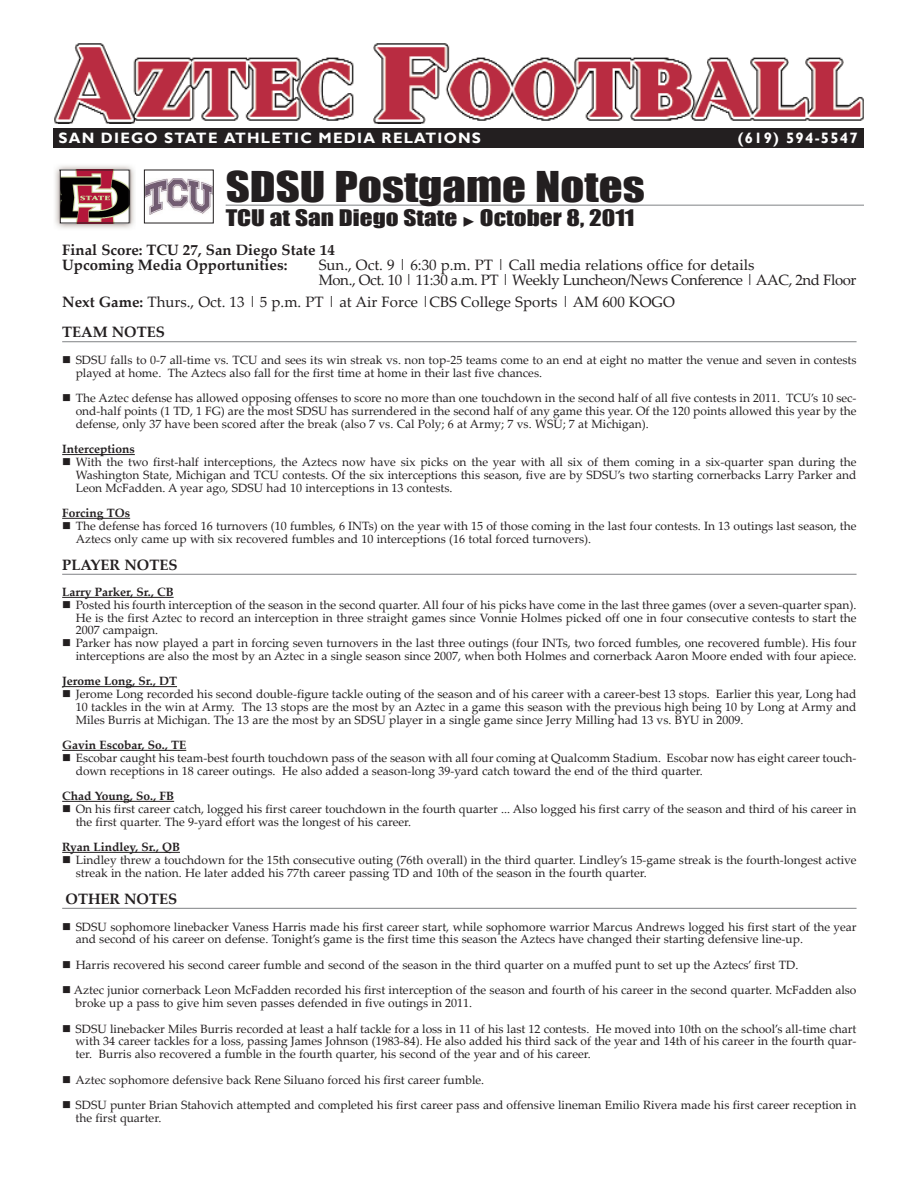
<style>
.page{position:relative;width:918px;height:1188px;background:#fff}
.page>*{position:absolute;margin:0;border:0;box-sizing:border-box;transform-origin:0 0}
.t1{font:39px "Impact";color:#231f20;scale:1.2 1}
.t2{font:21px "Impact";color:#231f20;scale:1.2 1}
.t3{font:15px/15px "Palatino Linotype";letter-spacing:-.025em;color:#231f20}
.t4{font:700 15px/15px "Palatino Linotype";color:#231f20}
.t5{font:15px/30px "Palatino Linotype";color:#231f20}
.t6{font:700 15px "Gill Sans";letter-spacing:.085em;color:#fff}
.t7{font:12px/12.8px "Palatino Linotype";color:#231f20}
.t8{font:700 12px "Palatino Linotype";color:#231f20}
.s1{font-weight:700}
</style>
<div class="page">
<img style="left:54px;top:43px;width:810px;height:81px">
<div style="left:54px;top:128px;width:810px;height:20px;background:#231f20"></div>
<hr style="left:226px;top:205px;width:638px;height:1px;background:#808285">
<img style="left:55px;top:165px;width:80px;height:64px">
<img style="left:62px;top:172px;width:66px;height:49px">
<div style="left:60px;top:170px;width:70px;height:53px;border:1px solid #231f20"></div>
<img style="left:146px;top:179px;width:66px;height:35px">
<div style="left:144px;top:170px;width:70px;height:53px;border:1px solid #231f20"></div>
<hr style="left:62px;top:341px;width:795px;height:1px;background:#808285">
<hr style="left:62px;top:454px;width:73px;height:1px;background:#231f20">
<hr style="left:62px;top:518px;width:68px;height:1px;background:#231f20">
<hr style="left:62px;top:574px;width:795px;height:1px;background:#808285">
<hr style="left:62px;top:597px;width:112px;height:1px;background:#231f20">
<hr style="left:62px;top:686px;width:115px;height:1px;background:#231f20">
<hr style="left:62px;top:750px;width:124px;height:1px;background:#231f20">
<hr style="left:62px;top:801px;width:112px;height:1px;background:#231f20">
<hr style="left:62px;top:852px;width:118px;height:1px;background:#231f20">
<hr style="left:62px;top:908px;width:795px;height:1px;background:#808285">
<p class="t6" style="left:58px;top:129px;width:424px">SAN DIEGO STATE ATHLETIC MEDIA RELATIONS</p>
<p class="t6" style="left:738px;top:129px;width:122px">(619) 594-5547</p>
<h1 class="t1" style="left:226px;top:162px;width:351px">SDSU Postgame Notes</h1>
<h2 class="t2" style="left:226px;top:204px;width:342px">TCU at San Diego State ◆ October 8, 2011</h2>
<p class="t4" style="left:62px;top:244px;width:274px">Final Score: TCU 27, San Diego State 14<br>Upcoming Media Opportunities:</p>
<p class="t3" style="left:319px;top:259px;width:539px">Sun., Oct. 9 | 6:30 p.m. PT | Call media relations office for details<br>Mon., Oct. 10 | 11:30 a.m. PT | Weekly Luncheon/News Conference | AAC, 2nd Floor</p>
<p class="t5" style="left:62px;top:289px;width:614px"><span class="s1">Next Game:</span> Thurs., Oct. 13 | 5 p.m. PT | at Air Force |CBS College Sports | AM 600 KOGO<br><span class="s1">TEAM NOTES</span></p>
<p class="t7" style="left:76px;top:355px;width:782px;text-indent:-14px">■ SDSU falls to 0-7 all-time vs. TCU and sees its win streak vs. non top-25 teams come to an end at eight no matter the venue and seven in contests played at home. The Aztecs also fall for the first time at home in their last five chances.</p>
<p class="t7" style="left:76px;top:393px;width:782px;text-align:justify;text-indent:-14px">■ The Aztec defense has allowed opposing offenses to score no more than one touchdown in the second half of all five contests in 2011. TCU’s 10 sec&shy;ond-half points (1 TD, 1 FG) are the most SDSU has surrendered in the second half of any game this year. Of the 120 points allowed this year by the defense, only 37 have been scored after the break (also 7 vs. Cal Poly; 6 at Army; 7 vs. WSU; 7 at Michigan).</p>
<p class="t8" style="left:62px;top:445px;width:74px">Interceptions</p>
<p class="t7" style="left:76px;top:457px;width:782px;text-align:justify;text-indent:-13px">■ With the two first-half interceptions, the Aztecs now have six picks on the year with all six of them coming in a six-quarter span during the Washington State, Michigan and TCU contests. Of the six interceptions this season, five are by SDSU’s two starting cornerbacks Larry Parker and Leon McFadden. A year ago, SDSU had 10 interceptions in 13 contests.</p>
<p class="t8" style="left:62px;top:508px;width:69px">Forcing TOs</p>
<p class="t7" style="left:76px;top:521px;width:782px;text-indent:-14px">■ The defense has forced 16 turnovers (10 fumbles, 6 INTs) on the year with 15 of those coming in the last four contests. In 13 outings last season, the<br>Aztecs only came up with six recovered fumbles and 10 interceptions (16 total forced turnovers).</p>
<p class="t4" style="left:62px;top:559px;width:117px">PLAYER NOTES</p>
<p class="t8" style="left:62px;top:587px;width:113px">Larry Parker, Sr., CB</p>
<p class="t7" style="left:76px;top:600px;width:782px;text-align:justify;text-indent:-14px">■ Posted his fourth interception of the season in the second quarter. All four of his picks have come in the last three games (over a seven-quarter span).<br>He is the first Aztec to record an interception in three straight games since Vonnie Holmes picked off one in four consecutive contests to start the 2007 campaign.</p>
<p class="t7" style="left:62px;top:638px;width:796px;text-align:right">■ Parker has now played a part in forcing seven turnovers in the last three outings (four INTs, two forced fumbles, one recovered fumble). His four interceptions are also the most by an Aztec in a single season since 2007, when both Holmes and cornerback Aaron Moore ended with four apiece.</p>
<p class="t8" style="left:62px;top:677px;width:116px">Jerome Long, Sr., DT</p>
<p class="t7" style="left:76px;top:689px;width:782px;text-align:justify;text-indent:-13px">■ Jerome Long recorded his second double-figure tackle outing of the season and of his career with a career-best 13 stops. Earlier this year, Long had 10 tackles in the win at Army. The 13 stops are the most by an Aztec in a game this season with the previous high being 10 by Long at Army and Miles Burris at Michigan. The 13 are the most by an SDSU player in a single game since Jerry Milling had 13 vs. BYU in 2009.</p>
<p class="t8" style="left:62px;top:740px;width:126px">Gavin Escobar, So., TE</p>
<p class="t7" style="left:76px;top:753px;width:782px;text-indent:-14px">■ Escobar caught his team-best fourth touchdown pass of the season with all four coming at Qualcomm Stadium. Escobar now has eight career touch&shy;down receptions in 18 career outings. He also added a season-long 39-yard catch toward the end of the third quarter.</p>
<p class="t8" style="left:62px;top:791px;width:113px">Chad Young, So., FB</p>
<p class="t7" style="left:76px;top:804px;width:782px;text-indent:-14px">■ On his first career catch, logged his first career touchdown in the fourth quarter ... Also logged his first carry of the season and third of his career in the first quarter. The 9-yard effort was the longest of his career.</p>
<p class="t8" style="left:62px;top:842px;width:119px">Ryan Lindley, Sr., QB</p>
<p class="t7" style="left:76px;top:855px;width:782px;text-indent:-13px">■ Lindley threw a touchdown for the 15th consecutive outing (76th overall) in the third quarter. Lindley’s 15-game streak is the fourth-longest active streak in the nation. He later added his 77th career passing TD and 10th of the season in the fourth quarter.</p>
<p class="t4" style="left:66px;top:893px;width:113px">OTHER NOTES</p>
<p class="t7" style="left:76px;top:922px;width:782px;text-indent:-13px">■ SDSU sophomore linebacker Vaness Harris made his first career start, while sophomore warrior Marcus Andrews logged his first start of the year and second of his career on defense. Tonight’s game is the first time this season the Aztecs have changed their starting defensive line-up.</p>
<p class="t7" style="left:62px;top:960px;width:738px">■ Harris recovered his second career fumble and second of the season in the third quarter on a muffed punt to set up the Aztecs’ first TD.</p>
<p class="t7" style="left:76px;top:985px;width:782px;text-indent:-13px">■ Aztec junior cornerback Leon McFadden recorded his first interception of the season and fourth of his career in the second quarter. McFadden also broke up a pass to give him seven passes defended in five outings in 2011.</p>
<p class="t7" style="left:76px;top:1024px;width:782px;text-align:justify;text-indent:-13px">■ SDSU linebacker Miles Burris recorded at least a half tackle for a loss in 11 of his last 12 contests. He moved into 10th on the school’s all-time chart with 34 career tackles for a loss, passing James Johnson (1983-84). He also added his third sack of the year and 14th of his career in the fourth quar&shy;ter. Burris also recovered a fumble in the fourth quarter, his second of the year and of his career.</p>
<p class="t7" style="left:62px;top:1075px;width:424px">■ Aztec sophomore defensive back Rene Siluano forced his first career fumble.</p>
<p class="t7" style="left:76px;top:1100px;width:782px;text-indent:-13px">■ SDSU punter Brian Stahovich attempted and completed his first career pass and offensive lineman Emilio Rivera made his first career reception in the first quarter.</p>
</div>
